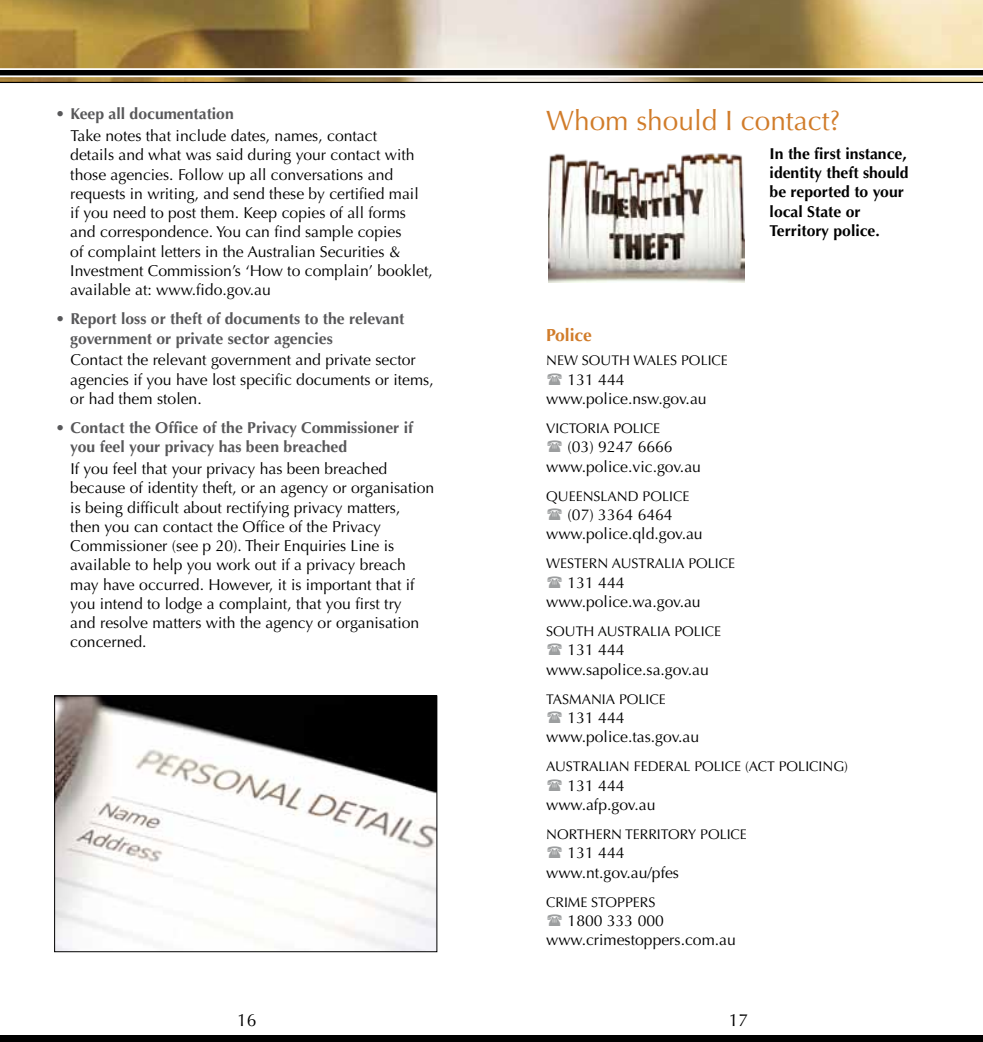
<style>
.page{position:relative;width:983px;height:1042px;background:#fff}
.page>*{position:absolute;margin:0;border:0;box-sizing:border-box;transform-origin:0 0}
.Bullet{font:28px "Optima";color:#d17c2a}
.Head_2{font:700 17.5px "Optima";color:#d17c2a}
.t1{font:17.5px "Optima";color:#000}
.Bullet-2{font:15.75px/19.2px "Optima";color:#000}
.Text{font:15.75px/19.2px "Optima";color:#000}
.Bullet_black_80{font:700 15.75px/19.2px "Optima";color:#58585a}
.Text-2{font:700 15.75px/19.2px "Optima";color:#000}
.Text_orange{font:14px "Optima";color:#000}
</style>
<div class="page">
<svg style="left:0;top:0;width:982px;height:83px;background:#b59e71"></svg>
<svg style="left:0;top:68px;width:982px;height:9px"></svg>
<div style="left:0;top:1035px;width:982px;height:7px;background:#000"></div>
<img style="left:56px;top:697px;width:379px;height:253px">
<div style="left:54px;top:695px;width:383px;height:257px;border:1px solid #000"></div>
<img style="left:548px;top:153px;width:196px;height:129px">
<p class="Bullet_black_80" style="left:55px;top:105px;width:180px">• Keep all documentation</p>
<p class="Bullet-2" style="left:70px;top:126px;width:364px">Take notes that include dates, names, contact<br>details and what was said during your contact with those agencies. Follow up all conversations and requests in writing, and send these by certified mail<br>if you need to post them. Keep copies of all forms and correspondence. You can find sample copies<br>of complaint letters in the Australian Securities &amp; Investment Commission’s ‘How to complain’ booklet, available at: www.fido.gov.au</p>
<p class="Bullet_black_80" style="left:70px;top:310px;width:335px;text-indent:-15px">• Report loss or theft of documents to the relevant government or private sector agencies</p>
<p class="Bullet-2" style="left:70px;top:351px;width:365px">Contact the relevant government and private sector agencies if you have lost specific documents or items, or had them stolen.</p>
<p class="Bullet_black_80" style="left:70px;top:418px;width:344px;text-indent:-15px">• Contact the Office of the Privacy Commissioner if you feel your privacy has been breached</p>
<p class="Bullet-2" style="left:70px;top:459px;width:365px">If you feel that your privacy has been breached because of identity theft, or an agency or organisation is being difficult about rectifying privacy matters,<br>then you can contact the Office of the Privacy Commissioner (see p 20). Their Enquiries Line is available to help you work out if a privacy breach may have occurred. However, it is important that if you intend to lodge a complaint, that you first try<br>and resolve matters with the agency or organisation concerned.</p>
<p class="Bullet" style="left:546px;top:104px;width:296px">Whom should I contact?</p>
<p class="Text-2" style="left:769px;top:144px;width:140px">In the first instance, identity theft should be reported to your local State or<br>Territory police.</p>
<p class="Head_2" style="left:546px;top:325px;width:47px">Police</p>
<p class="Text_orange" style="left:546px;top:352px;width:183px">NEW SOUTH WALES POLICE</p>
<p class="Text" style="left:546px;top:370px;width:162px;text-indent:21px">131 444 www.police.nsw.gov.au</p>
<p class="Text_orange" style="left:546px;top:420px;width:115px">VICTORIA POLICE</p>
<p class="Text" style="left:546px;top:437px;width:156px;text-align:center">(03) 9247 6666 www.police.vic.gov.au</p>
<p class="Text_orange" style="left:546px;top:488px;width:145px">QUEENSLAND POLICE</p>
<p class="Text" style="left:546px;top:505px;width:158px;text-align:center">(07) 3364 6464 www.police.qld.gov.au</p>
<p class="Text_orange" style="left:546px;top:555px;width:190px">WESTERN AUSTRALIA POLICE</p>
<p class="Text" style="left:546px;top:573px;width:156px;text-indent:21px">131 444 www.police.wa.gov.au</p>
<p class="Text_orange" style="left:546px;top:623px;width:176px">SOUTH AUSTRALIA POLICE</p>
<p class="Text" style="left:546px;top:640px;width:164px;text-indent:21px">131 444 www.sapolice.sa.gov.au</p>
<p class="Text_orange" style="left:546px;top:691px;width:121px">TASMANIA POLICE</p>
<p class="Text" style="left:546px;top:708px;width:155px;text-indent:21px">131 444 www.police.tas.gov.au</p>
<p class="Text_orange" style="left:546px;top:758px;width:303px">AUSTRALIAN FEDERAL POLICE (ACT POLICING)</p>
<p class="Text" style="left:546px;top:776px;width:111px;text-align:center">131 444 www.afp.gov.au</p>
<p class="Text_orange" style="left:546px;top:826px;width:202px">NORTHERN TERRITORY POLICE</p>
<p class="Text" style="left:546px;top:843px;width:134px;text-indent:21px">131 444 www.nt.gov.au/pfes</p>
<p class="Text_orange" style="left:546px;top:894px;width:111px">CRIME STOPPERS</p>
<p class="Text" style="left:546px;top:911px;width:191px;text-indent:21px">1800 333 000 www.crimestoppers.com.au</p>
<p class="t1" style="left:237px;top:1010px;width:21px">16</p>
<p class="t1" style="left:728px;top:1010px;width:21px">17</p>
</div>
